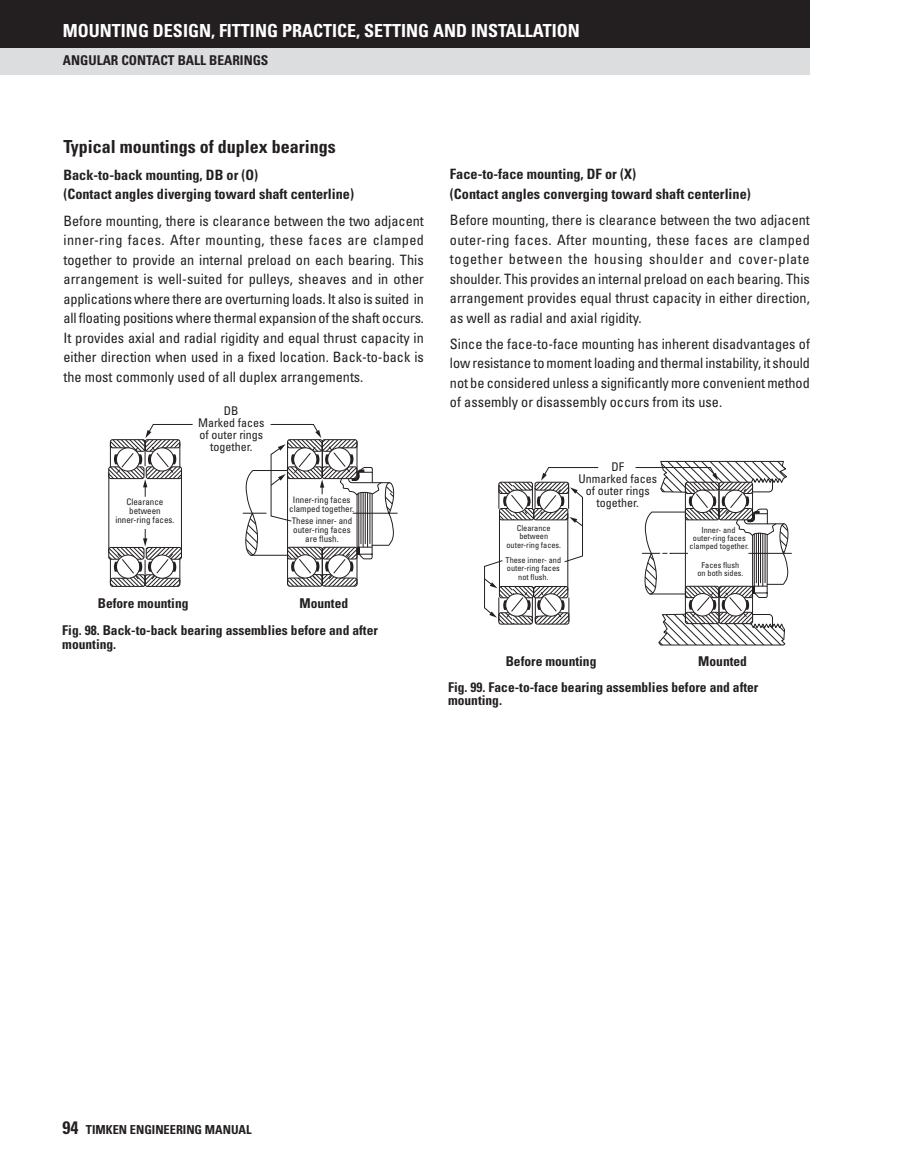
<style>
.page{position:relative;width:918px;height:1175px;background:#fff}
.page>*{position:absolute;margin:0;border:0;box-sizing:border-box;transform-origin:0 0}
.t1{font:700 condensed 18px "Univers LT Std";color:#fff}
.t2{font:700 condensed 18px "Univers LT Std";color:#231f20}
.t3{font:condensed 14.25px/19.5px "Univers LT Std";color:#231f20;text-align:justify}
.t4{font:700 condensed 14.25px/19.5px "Univers LT Std";color:#231f20}
.t5{font:700 condensed 13.5px/13.5px "Univers LT Std";color:#231f20}
.t6{font:700 condensed 12.3px "Univers LT Std";color:#231f20}
.t7{font:condensed 12px/12px "Univers LT Std";color:#231f20;text-align:center}
.t8{font:condensed 9px/9px "Univers LT Std";color:#231f20;text-align:center}
.t9{font:condensed 8.25px/8.2px "Univers LT Std";color:#231f20;text-align:center}
.s1{font-size:18px}
</style>
<div class="page">
<div style="left:0;top:47px;width:810px;height:27px;background:#dcdddf"></div>
<div style="left:0;top:0;width:810px;height:47px;background:#231f20"></div>
<svg style="left:109px;top:467px;width:35px;height:11px"></svg>
<div style="left:108px;top:466px;width:36px;height:13px;border:1px solid #231f20;border-radius:2px"></div>
<svg style="left:146px;top:467px;width:36px;height:11px"></svg>
<div style="left:146px;top:466px;width:36px;height:13px;border:1px solid #231f20;border-radius:2px"></div>
<svg style="left:109px;top:547px;width:35px;height:12px"></svg>
<div style="left:108px;top:547px;width:36px;height:12px;border:1px solid #231f20;border-radius:2px"></div>
<svg style="left:146px;top:547px;width:36px;height:12px"></svg>
<div style="left:146px;top:547px;width:36px;height:12px;border:1px solid #231f20;border-radius:2px"></div>
<svg style="left:110px;top:552px;width:71px;height:35px"></svg>
<hr style="left:108px;top:473px;width:1px;height:79px;background:#231f20">
<hr style="left:181px;top:472px;width:1px;height:80px;background:#231f20">
<hr style="left:353px;top:513px;width:44px;height:1px;background:#231f20">
<svg style="left:143px;top:479px;width:4px;height:18px"></svg>
<svg style="left:143px;top:529px;width:4px;height:17px"></svg>
<svg style="left:243px;top:424px;width:152px;height:163px"></svg>
<svg style="left:110px;top:424px;width:83px;height:49px"></svg>
<hr style="left:749px;top:553px;width:43px;height:1px;background:#231f20">
<svg style="left:635px;top:460px;width:155px;height:186px"></svg>
<svg style="left:484px;top:467px;width:115px;height:158px"></svg>
<p class="t1" style="left:63px;top:20px;width:312px">MOUNTING DESIGN, FITTING PRACTICE, setting</p>
<p class="t1" style="left:433px;top:20px;width:13px">and</p>
<p class="t1" style="left:471px;top:20px;width:10px">installati</p>
<p class="t1" style="left:557px;top:20px;width:21px">on</p>
<p class="t5" style="left:63px;top:53px;width:163px">ANGULAR CO NTACT BALL Bearings</p>
<p class="t2" style="left:63px;top:136px;width:274px">Typical mountings of duplex bearings</p>
<p class="t4" style="left:63px;top:165px;width:292px">Back-to-back mounting, DB or (O)<br>(Contact angles diverging toward shaft centerline)</p>
<p class="t3" style="left:63px;top:210px;width:362px">Before mounting, there is clearance between the two adjacent inner-ring faces. After mounting, these faces are clamped together to provide an internal preload on each bearing. This arrangement is well-suited for pulleys, sheaves and in other applications where there are overturning loads. It also is suited in all floating positions where thermal expansion of the shaft occurs.<br>It provides axial and radial rigidity and equal thrust capacity in either direction when used in a fixed location. Back-to-back is the most commonly used of all duplex arrangements.</p>
<p class="t7" style="left:198px;top:404px;width:68px">DB<br>Marked faces of outer rings together.</p>
<p class="t8" style="left:115px;top:497px;width:61px">Clearance between inner-ring faces.</p>
<p class="t8" style="left:289px;top:495px;width:66px">Inner-ring faces clamped together.</p>
<p class="t8" style="left:292px;top:516px;width:62px">These inner- and outer-ring faces are flush.</p>
<p class="t5" style="left:98px;top:596px;width:92px">Before mounting</p>
<p class="t5" style="left:299px;top:596px;width:50px">Mounted</p>
<p class="t7" style="left:104px;top:597px;width:83px">Before Mounting</p>
<p class="t7" style="left:300px;top:597px;width:45px">Mounted</p>
<p class="t5" style="left:62px;top:623px;width:317px">Fig. 98. Back-to-back bearing assemblies before and after mounting.</p>
<p class="t4" style="left:450px;top:164px;width:302px">Face-to-face mounting, DF or (X)<br>(Contact angles converging toward shaft centerline)</p>
<p class="t3" style="left:450px;top:210px;width:361px">Before mounting, there is clearance between the two adjacent outer-ring faces. After mounting, these faces are clamped together between the housing shoulder and cover-plate shoulder. This provides an internal preload on each bearing. This arrangement provides equal thrust capacity in either direction, as well as radial and axial rigidity.</p>
<p class="t3" style="left:450px;top:334px;width:361px">Since the face-to-face mounting has inherent disadvantages of low resistance to moment loading and thermal instability, it should not be considered unless a significantly more convenient method of assembly or disassembly occurs from its use.</p>
<p class="t9" style="left:506px;top:524px;width:56px">Clearance between outer-ring faces.</p>
<p class="t9" style="left:506px;top:556px;width:57px">These inner- and outer-ring faces not flush.</p>
<p class="t7" style="left:578px;top:460px;width:80px">DF<br>Unmarked faces of outer rings together.</p>
<p class="t9" style="left:690px;top:525px;width:61px">Inner- and outer-ring faces clamped together.</p>
<p class="t9" style="left:698px;top:561px;width:47px">Faces flush on both sides.</p>
<p class="t5" style="left:506px;top:654px;width:92px">Before mounting</p>
<p class="t5" style="left:698px;top:654px;width:50px">Mounted</p>
<p class="t7" style="left:494px;top:656px;width:83px">Before Mounting</p>
<p class="t7" style="left:699px;top:656px;width:45px">Mounted</p>
<p class="t5" style="left:448px;top:680px;width:312px">Fig. 99. Face-to-face bearing assemblies before and after mounting.</p>
<p class="t6" style="left:63px;top:1122px;width:191px"><span class="s1">94</span> TIMKEN ENGINEERING MANUAL</p>
</div>
